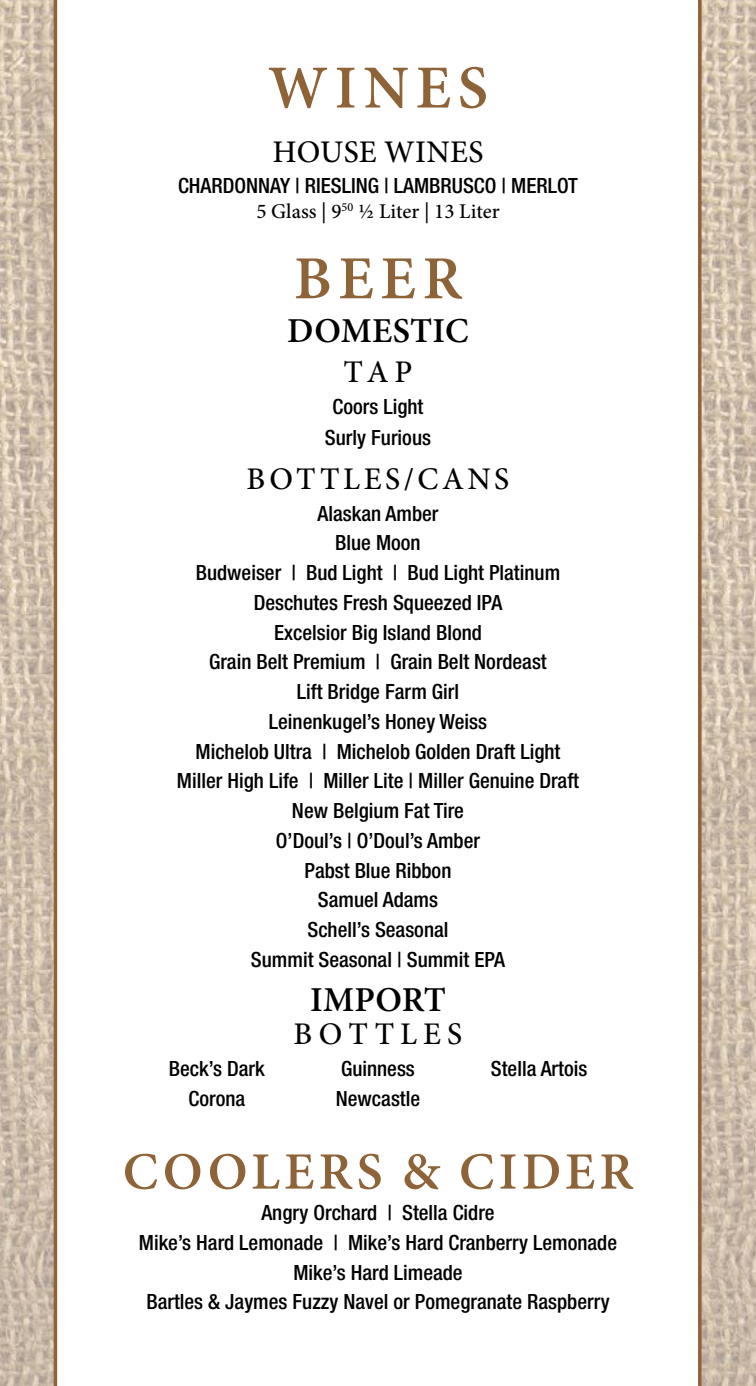
<style>
.page{position:relative;width:756px;height:1386px;background:#fff}
.page>*{position:absolute;margin:0;border:0;box-sizing:border-box;transform-origin:0 0}
.t1{font:600 61.25px "Minion Pro";letter-spacing:.11em;color:#8e6338}
.t2{font:600 52.5px "Minion Pro";letter-spacing:.08em;color:#8e6338}
.t3{font:600 35px "Minion Pro";letter-spacing:.01em;color:#000}
.t4{font:500 31.5px "Minion Pro";letter-spacing:.11em;color:#000}
.t5{font:500 31.5px "Minion Pro";letter-spacing:.01em;color:#000}
.t6{font:500 31.5px "Minion Pro";letter-spacing:.19em;color:#000}
.t7{font:500 condensed 21px/29.8px "Helvetica Neue";color:#000;text-align:center}
.t8{font:500 21px "Minion Pro";color:#000}
</style>
<div class="page">
<img style="left:702px;top:0;width:54px;height:1386px">
<img style="left:0;top:0;width:54px;height:1386px">
<hr style="left:54px;top:0;width:3px;height:1386px;background:#8e6338">
<svg style="left:698px;top:0;width:4px;height:1386px;fill:#8f653b"></svg>
<h1 class="t1" style="left:268px;top:46px;width:221px">WINES</h1>
<h3 class="t5" style="left:273px;top:130px;width:212px">HOUSE WINES</h3>
<p class="t7" style="left:178px;top:171px;width:401px">CHARDONNAY | RIESLING | LAMBRUSCO | MERLOT</p>
<p class="t8" style="left:256px;top:197px;width:245px">5 Glass | 9<sup>50</sup> ½ Liter | 13 Liter</p>
<h1 class="t1" style="left:294px;top:236px;width:170px">BEER</h1>
<h3 class="t3" style="left:287px;top:307px;width:183px">DOMESTIC</h3>
<h3 class="t4" style="left:344px;top:351px;width:70px">TAP</h3>
<p class="t7" style="left:325px;top:390px;width:108px;line-height:31.5px">Coors Light<br>Surly Furious</p>
<h3 class="t4" style="left:247px;top:458px;width:264px">BOTTLES/CANS</h3>
<p class="t7" style="left:177px;top:498px;width:404px">Alaskan Amber<br>Blue Moon<br>Budweiser | Bud Light | Bud Light Platinum<br>Deschutes Fresh Squeezed IPA<br>Excelsior Big Island Blond<br>Grain Belt Premium | Grain Belt Nordeast<br>Lift Bridge Farm Girl<br>Leinenkugel’s Honey Weiss<br>Michelob Ultra | Michelob Golden Draft Light<br>Miller High Life | Miller Lite | Miller Genuine Draft<br>New Belgium Fat Tire<br>O’Doul’s | O’Doul’s Amber<br>Pabst Blue Ribbon<br>Samuel Adams<br>Schell’s Seasonal<br>Summit Seasonal | Summit EPA</p>
<h3 class="t3" style="left:310px;top:975px;width:137px">IMPORT</h3>
<h3 class="t6" style="left:294px;top:1012px;width:170px">BOTTLES</h3>
<p class="t7" style="left:169px;top:1054px;width:97px">Beck’s Dark<br>Corona</p>
<p class="t7" style="left:336px;top:1054px;width:86px;text-align:left">Guinness<br>Newcastle</p>
<p class="t7" style="left:491px;top:1054px;width:98px">Stella Artois</p>
<h2 class="t2" style="left:123px;top:1136px;width:512px">COOLERS &amp; CIDER</h2>
<p class="t7" style="left:139px;top:1198px;width:480px">Angry Orchard | Stella Cidre<br>Mike’s Hard Lemonade | Mike’s Hard Cranberry Lemonade Mike’s Hard Limeade<br>Bartles &amp; Jaymes Fuzzy Navel or Pomegranate Raspberry</p>
</div>
